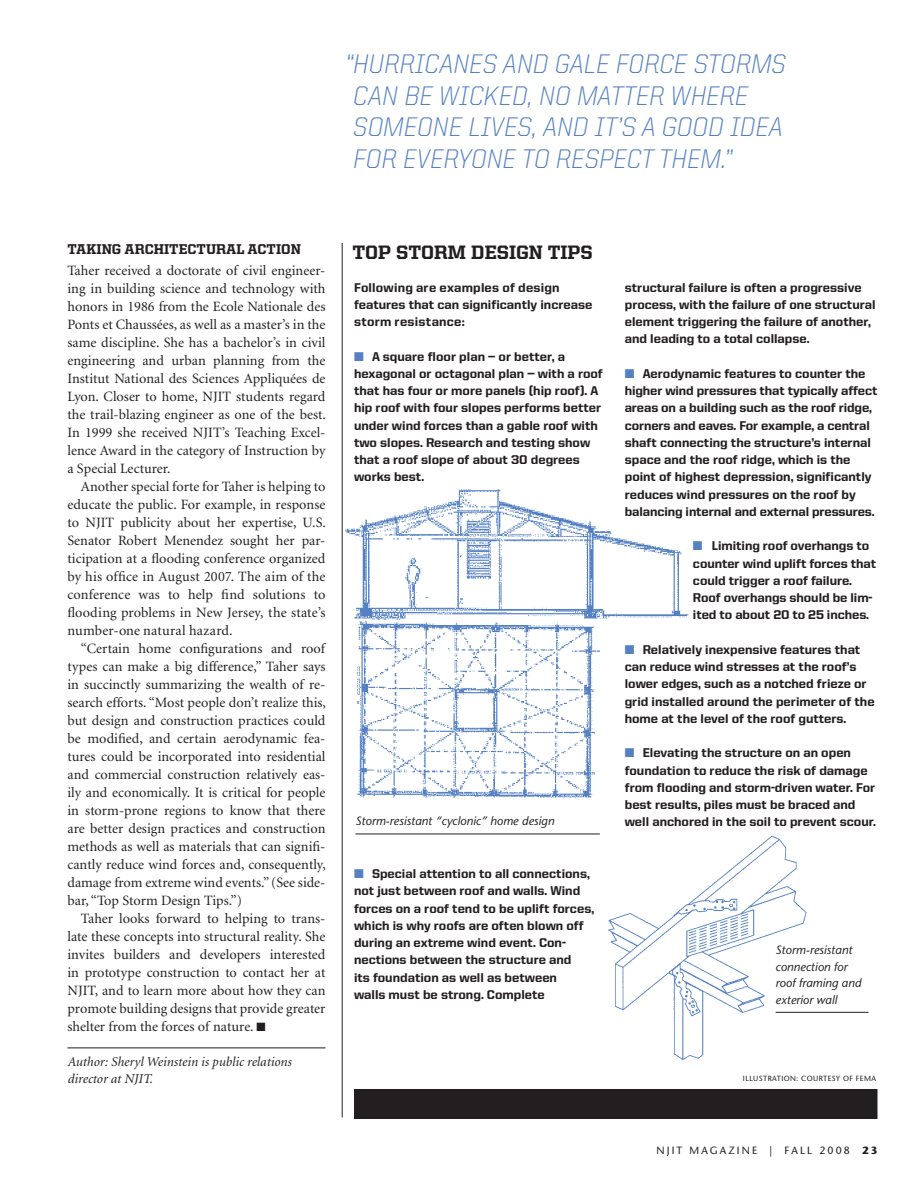
<style>
.page{position:relative;width:918px;height:1188px;background:#fff}
.page>*{position:absolute;margin:0;border:0;box-sizing:border-box;transform-origin:0 0}
.t1{font:300 27px/31.5px "United Italic Reg";color:#5581c2}
.t2{font:800 19.5px "United Serif Reg";color:#231f20}
.t3{font:14.25px/18px "Minion";color:#231f20;text-align:justify}
.t4{font:800 14.25px "United Serif Reg";color:#231f20}
.t5{font:italic 13.5px/17.2px "Minion";color:#231f20}
.t6{font:800 12.75px/17.2px "United Sans Reg";color:#231f20}
.t7{font:italic 12px/16.5px "Stone Sans";color:#231f20}
.t8{font:10.5px "Stone Sans";letter-spacing:.2em;color:#231f20}
.t9{font:7.5px "Stone Sans";letter-spacing:.05em;color:#231f20}
.s1{color:#5581c2}
.s2{font-weight:700}
</style>
<div class="page">
<hr style="left:68px;top:1048px;width:258px;height:1px;background:#231f20">
<div style="left:354px;top:1089px;width:524px;height:30px;background:#231f20"></div>
<hr style="left:342px;top:243px;width:1px;height:875px;background:#231f20">
<img style="left:341px;top:489px;width:348px;height:309px">
<hr style="left:356px;top:834px;width:244px;height:1px;background:#231f20">
<hr style="left:776px;top:1012px;width:92px;height:1px;background:#231f20">
<img style="left:586px;top:833px;width:220px;height:228px">
<h1 class="t1" style="left:346px;top:48px;width:442px">“ HURRICANES AND GALE FORCE STORMS<br>CAN BE WICKED, NO MATTER WHERE<br>SOMEONE LIVES, AND IT’S A GOOD IDEA<br>FOR EVERYONE TO RESPECT THEM.”</h1>
<p class="t4" style="left:68px;top:241px;width:233px">TAKING ARCHITECTURAL ACTION</p>
<p class="t3" style="left:68px;top:262px;width:260px">Taher received a doctorate of civil engineer&shy;ing in building science and technology with honors in 1986 from the Ecole Nationale des Ponts et Chaussées, as well as a master’s in the same discipline. She has a bachelor’s in civil engineering and urban planning from the Institut National des Sciences Appliquées de Lyon. Closer to home, NJIT students regard the trail-blazing engineer as one of the best.<br>In 1999 she received NJIT’s Teaching Excel&shy;lence Award in the category of Instruction by a Special Lecturer.</p>
<p class="t3" style="left:68px;top:478px;width:260px;text-indent:13px">Another special forte for Taher is helping to educate the public. For example, in response to NJIT publicity about her expertise, U.S.<br>Senator Robert Menendez sought her par&shy;ticipation at a flooding conference organized by his office in August 2007. The aim of the conference was to help find solutions to flooding problems in New Jersey, the state’s number-one natural hazard.</p>
<p class="t3" style="left:68px;top:640px;width:260px;text-indent:13px">“Certain home configurations and roof types can make a big difference,” Taher says in succinctly summarizing the wealth of re&shy;search efforts. “Most people don’t realize this, but design and construction practices could be modified, and certain aerodynamic fea&shy;tures could be incorporated into residential and commercial construction relatively eas&shy;ily and economically. It is critical for people in storm-prone regions to know that there are better design practices and construction methods as well as materials that can signifi&shy;cantly reduce wind forces and, consequently, damage from extreme wind events.” (See side&shy;bar, “Top Storm Design Tips.”)</p>
<p class="t3" style="left:68px;top:910px;width:260px;text-indent:13px">Taher looks forward to helping to trans&shy;late these concepts into structural reality. She invites builders and developers interested in prototype construction to contact her at NJIT, and to learn more about how they can promote building designs that provide greater shelter from the forces of nature. ■</p>
<p class="t5" style="left:68px;top:1054px;width:226px">Author: Sheryl Weinstein is public relations director at NJIT.</p>
<h2 class="t2" style="left:352px;top:242px;width:242px">TOP STORM DESIGN TIPS</h2>
<p class="t6" style="left:354px;top:278px;width:240px">Following are examples of design features that can significantly increase storm resistance:</p>
<p class="t6" style="left:354px;top:347px;width:250px"><span class="s1">■</span> A square floor plan — or better, a hexagonal or octagonal plan — with a roof that has four or more panels (hip roof). A hip roof with four slopes performs better under wind forces than a gable roof with two slopes. Research and testing show that a roof slope of about 30 degrees works best.</p>
<p class="t7" style="left:356px;top:813px;width:200px">Storm-resistant “cyclonic” home design</p>
<p class="t6" style="left:354px;top:865px;width:242px"><span class="s1">■</span> Special attention to all connections, not just between roof and walls. Wind forces on a roof tend to be uplift forces, which is why roofs are often blown off during an extreme wind event. Con&shy;nections between the structure and<br>its foundation as well as between<br>walls must be strong. Complete</p>
<p class="t6" style="left:625px;top:278px;width:252px">structural failure is often a progressive process, with the failure of one structural element triggering the failure of another, and leading to a total collapse.</p>
<p class="t6" style="left:625px;top:365px;width:254px"><span class="s1">■</span> Aerodynamic features to counter the higher wind pressures that typically affect areas on a building such as the roof ridge, corners and eaves. For example, a central shaft connecting the structure’s internal space and the roof ridge, which is the point of highest depression, significantly reduces wind pressures on the roof by balancing internal and external pressures.</p>
<p class="t6" style="left:693px;top:537px;width:185px"><span class="s1">■</span> Limiting roof overhangs to counter wind uplift forces that could trigger a roof failure.<br>Roof overhangs should be lim&shy;ited to about 20 to 25 inches.</p>
<p class="t6" style="left:625px;top:641px;width:251px"><span class="s1">■</span> Relatively inexpensive features that can reduce wind stresses at the roof’s lower edges, such as a notched frieze or grid installed around the perimeter of the home at the level of the roof gutters.</p>
<p class="t6" style="left:625px;top:744px;width:253px"><span class="s1">■</span> Elevating the structure on an open foundation to reduce the risk of damage from flooding and storm-driven water. For best results, piles must be braced and well anchored in the soil to prevent scour.</p>
<p class="t7" style="left:776px;top:942px;width:87px">Storm-resistant connection for roof framing and exterior wall</p>
<p class="t9" style="left:743px;top:1074px;width:8px">ILLUSTRATION</p>
<p class="t9" style="left:796px;top:1074px;width:17px">: COURTESY</p>
<p class="t9" style="left:843px;top:1074px;width:34px">OF FEMA</p>
<p class="t8" style="left:656px;top:1144px;width:223px">NJIT MAGAZINE | FALL 2008 <span class="s2">23</span></p>
</div>
